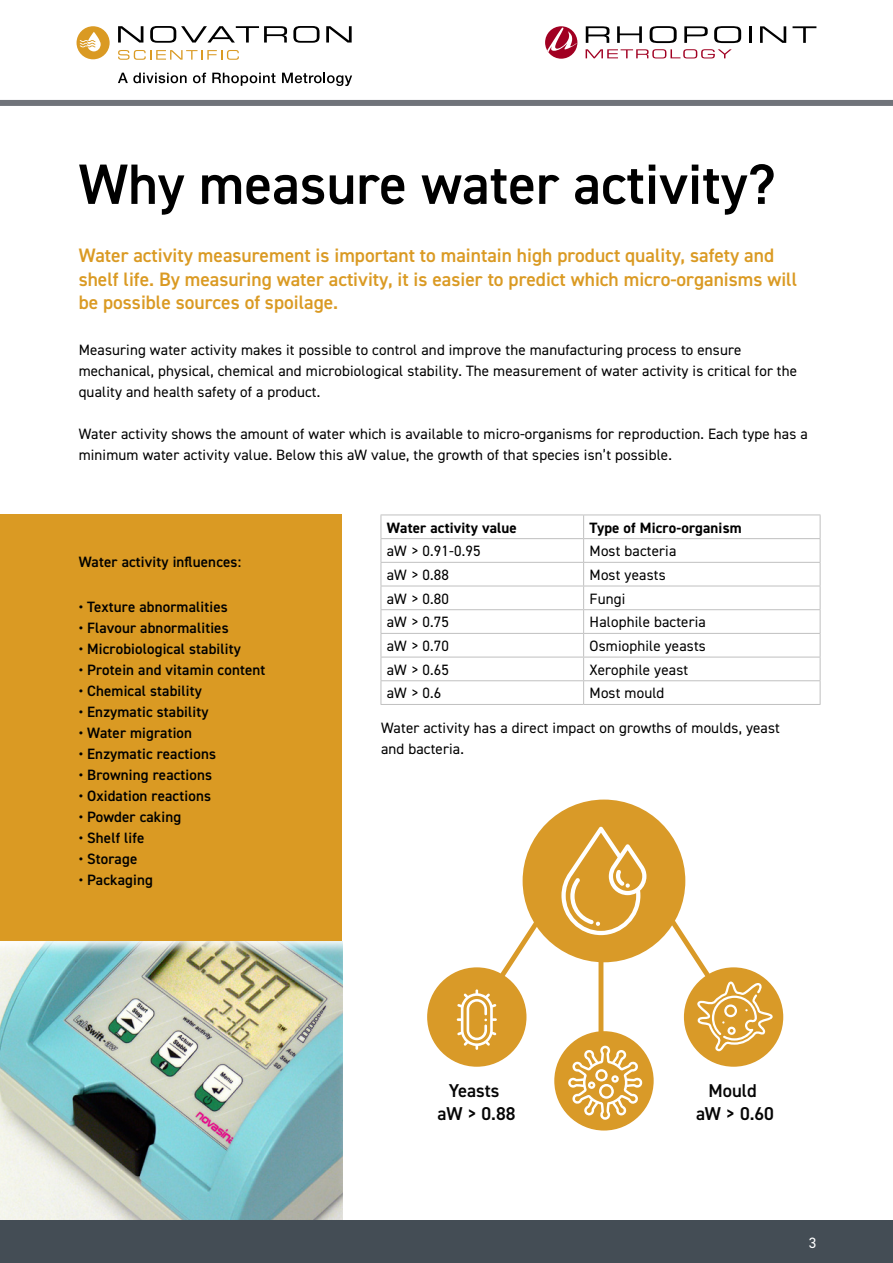
<style>
.page{position:relative;width:893px;height:1263px;background:#fff}
.page>*{position:absolute;margin:0;border:0;box-sizing:border-box;transform-origin:0 0}
.t1{font:600 57px "DIN2014";color:#000}
.t2{font:600 19.5px/23.4px "DIN2014";color:#da9a23}
.t3{font:600 18.6px/22.4px "DIN2014";color:#050505;text-align:center}
.t4{font:15px/21px "DIN2014";letter-spacing:.01em;color:#000}
.t5{font:600 15px "DIN2014";letter-spacing:.01em;color:#000}
.t6{font:700 15px "DIN2014";letter-spacing:.01em;color:#000}
.t7{font:15px "DIN2014";color:#fff}
</style>
<div class="page">
<div style="left:0;top:100px;width:893px;height:6px;background:#70737a"></div>
<svg style="left:586px;top:26px;width:23px;height:17px"></svg>
<svg style="left:617px;top:26px;width:25px;height:17px"></svg>
<svg style="left:650px;top:26px;width:27px;height:17px"></svg>
<svg style="left:684px;top:26px;width:24px;height:17px"></svg>
<svg style="left:714px;top:26px;width:27px;height:17px"></svg>
<hr style="left:749px;top:26px;width:3px;height:17px;background:#000">
<svg style="left:760px;top:26px;width:26px;height:17px"></svg>
<svg style="left:792px;top:26px;width:24px;height:17px"></svg>
<svg style="left:545px;top:26px;width:32px;height:33px"></svg>
<svg style="left:547px;top:28px;width:29px;height:24px"></svg>
<svg style="left:586px;top:49px;width:146px;height:9px"></svg>
<svg style="left:118px;top:26px;width:25px;height:17px"></svg>
<svg style="left:150px;top:26px;width:137px;height:17px"></svg>
<svg style="left:293px;top:26px;width:26px;height:17px"></svg>
<svg style="left:326px;top:26px;width:26px;height:17px"></svg>
<svg style="left:118px;top:50px;width:121px;height:10px"></svg>
<div style="left:77px;top:26px;width:33px;height:33px;background:#da9a23;border-radius:50%"></div>
<svg style="left:80px;top:32px;width:21px;height:19px"></svg>
<svg style="left:118px;top:73px;width:69px;height:10px"></svg>
<svg style="left:193px;top:73px;width:13px;height:10px"></svg>
<svg style="left:212px;top:73px;width:63px;height:13px"></svg>
<svg style="left:282px;top:73px;width:70px;height:13px"></svg>
<div style="left:0;top:515px;width:342px;height:706px;background:#da9a23"></div>
<img style="left:0;top:942px;width:342px;height:278px">
<div style="left:0;top:1220px;width:893px;height:43px;background:#444d55"></div>
<hr style="left:381px;top:515px;width:203px;height:1px;background:#c0c0c0">
<hr style="left:584px;top:515px;width:236px;height:1px;background:#c0c0c0">
<hr style="left:381px;top:538px;width:203px;height:1px;background:#c0c0c0">
<hr style="left:584px;top:538px;width:236px;height:1px;background:#c0c0c0">
<hr style="left:381px;top:562px;width:203px;height:1px;background:#c0c0c0">
<hr style="left:584px;top:562px;width:236px;height:1px;background:#c0c0c0">
<hr style="left:381px;top:586px;width:203px;height:1px;background:#c0c0c0">
<hr style="left:584px;top:586px;width:236px;height:1px;background:#c0c0c0">
<hr style="left:381px;top:609px;width:203px;height:1px;background:#c0c0c0">
<hr style="left:584px;top:609px;width:236px;height:1px;background:#c0c0c0">
<hr style="left:381px;top:633px;width:203px;height:1px;background:#c0c0c0">
<hr style="left:584px;top:633px;width:236px;height:1px;background:#c0c0c0">
<hr style="left:381px;top:657px;width:203px;height:1px;background:#c0c0c0">
<hr style="left:584px;top:657px;width:236px;height:1px;background:#c0c0c0">
<hr style="left:381px;top:680px;width:203px;height:1px;background:#c0c0c0">
<svg style="left:381px;top:515px;width:1px;height:189px"></svg>
<hr style="left:584px;top:680px;width:236px;height:1px;background:#c0c0c0">
<svg style="left:583px;top:515px;width:1px;height:189px"></svg>
<svg style="left:820px;top:515px;width:1px;height:189px"></svg>
<hr style="left:381px;top:704px;width:203px;height:1px;background:#c0c0c0">
<hr style="left:584px;top:704px;width:236px;height:1px;background:#c0c0c0">
<div style="left:523px;top:799px;width:162px;height:163px;background:#d99a28;border-radius:50%"></div>
<div style="left:427px;top:967px;width:99px;height:100px;background:#d99a28;border-radius:50%"></div>
<div style="left:684px;top:967px;width:99px;height:100px;background:#d99a28;border-radius:50%"></div>
<div style="left:554px;top:1031px;width:100px;height:99px;background:#d99a28;border-radius:50%"></div>
<svg style="left:457px;top:827px;width:316px;height:293px"></svg>
<div style="left:598px;top:941px;width:5px;height:100px;background:#d99a28"></div>
<h1 class="t1" style="left:79px;top:158px;width:698px">Why measure water activity?</h1>
<h2 class="t2" style="left:79px;top:245px;width:720px">Water activity measurement is important to maintain high product quality, safety and shelf life. By measuring water activity, it is easier to predict which micro-organisms will be possible sources of spoilage.</h2>
<p class="t4" style="left:79px;top:340px;width:720px">Measuring water activity makes it possible to control and improve the manufacturing process to ensure mechanical, physical, chemical and microbiological stability. The measurement of water activity is critical for the quality and health safety of a product.</p>
<p class="t4" style="left:79px;top:424px;width:731px">Water activity shows the amount of water which is available to micro-organisms for reproduction. Each type has a minimum water activity value. Below this aW value, the growth of that species isn’t possible.</p>
<p class="t5" style="left:79px;top:555px;width:164px">Water activity influences:</p>
<p class="t5" style="left:79px;top:600px;width:151px">• Texture abnormalities</p>
<p class="t5" style="left:79px;top:621px;width:152px">• Flavour abnormalities</p>
<p class="t5" style="left:79px;top:642px;width:164px">• Microbiological stability</p>
<p class="t5" style="left:79px;top:663px;width:188px">• Protein and vitamin content</p>
<p class="t5" style="left:79px;top:684px;width:125px">• Chemical stability</p>
<p class="t5" style="left:79px;top:705px;width:131px">• Enzymatic stability</p>
<p class="t5" style="left:79px;top:726px;width:115px">• Water migration</p>
<p class="t5" style="left:79px;top:747px;width:139px">• Enzymatic reactions</p>
<p class="t5" style="left:79px;top:768px;width:135px">• Browning reactions</p>
<p class="t5" style="left:79px;top:789px;width:134px">• Oxidation reactions</p>
<p class="t5" style="left:79px;top:810px;width:104px">• Powder caking</p>
<p class="t5" style="left:79px;top:831px;width:67px">• Shelf life</p>
<p class="t5" style="left:79px;top:852px;width:60px">• Storage</p>
<p class="t5" style="left:79px;top:873px;width:76px">• Packaging</p>
<p class="t6" style="left:387px;top:522px;width:131px">Water activity value</p>
<p class="t6" style="left:590px;top:522px;width:154px">Type of Micro-organism</p>
<p class="t4" style="left:387px;top:541px;width:95px">aW &gt; 0.91-0.95</p>
<p class="t4" style="left:590px;top:541px;width:88px">Most bacteria</p>
<p class="t4" style="left:387px;top:565px;width:64px">aW &gt; 0.88</p>
<p class="t4" style="left:590px;top:565px;width:78px">Most yeasts</p>
<p class="t4" style="left:387px;top:589px;width:64px">aW &gt; 0.80</p>
<p class="t4" style="left:590px;top:589px;width:37px">Fungi</p>
<p class="t4" style="left:387px;top:612px;width:64px">aW &gt; 0.75</p>
<p class="t4" style="left:590px;top:612px;width:118px">Halophile bacteria</p>
<p class="t4" style="left:387px;top:636px;width:64px">aW &gt; 0.70</p>
<p class="t4" style="left:590px;top:636px;width:118px">Osmiophile yeasts</p>
<p class="t4" style="left:387px;top:660px;width:64px">aW &gt; 0.65</p>
<p class="t4" style="left:590px;top:660px;width:100px">Xerophile yeast</p>
<p class="t4" style="left:387px;top:683px;width:56px">aW &gt; 0.6</p>
<p class="t4" style="left:590px;top:683px;width:76px">Most mould</p>
<p class="t4" style="left:381px;top:717px;width:400px">Water activity has a direct impact on growths of moulds, yeast and bacteria.</p>
<p class="t3" style="left:438px;top:1081px;width:79px">Yeasts aW &gt; 0.88</p>
<p class="t3" style="left:696px;top:1081px;width:79px">Mould<br>aW &gt; 0.60</p>
<p class="t7" style="left:809px;top:1236px;width:9px">3</p>
</div>
